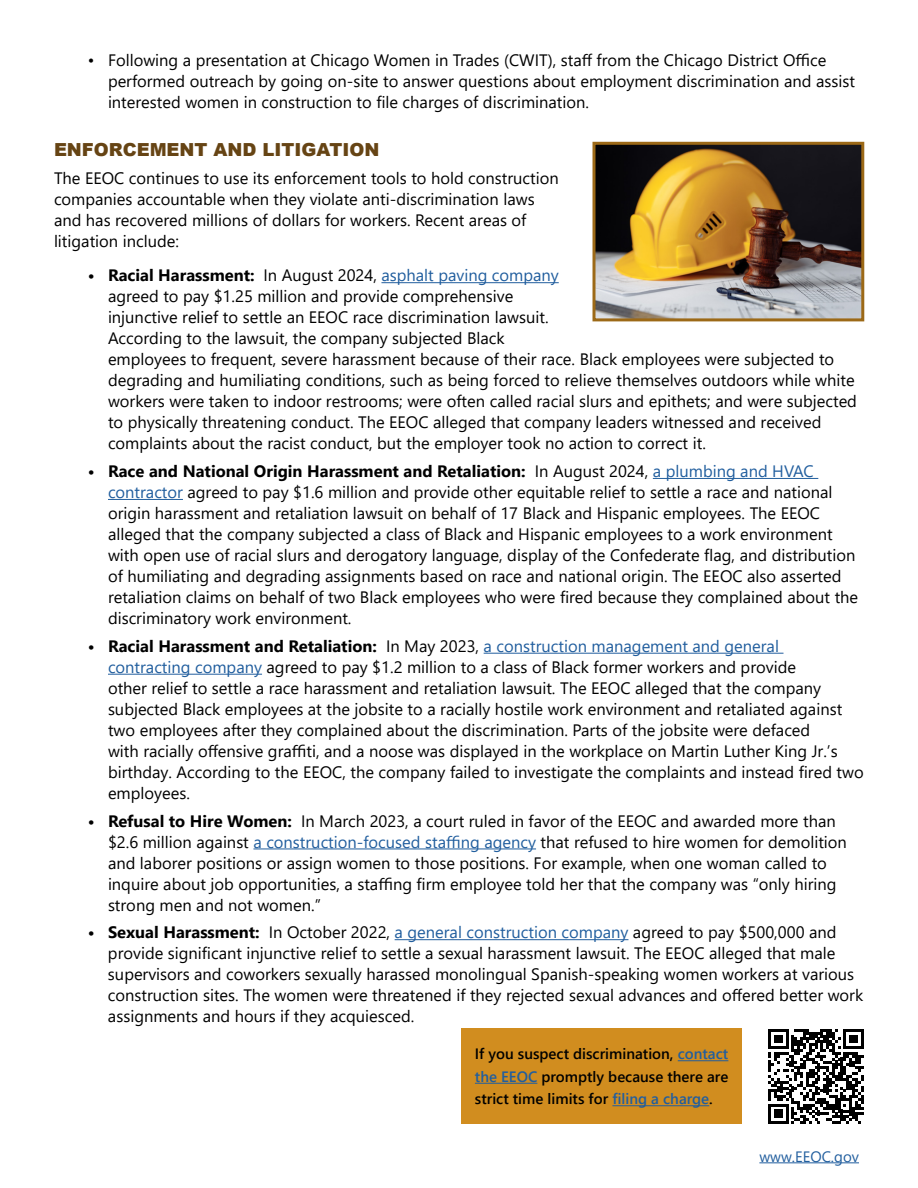
<style>
.page{position:relative;width:918px;height:1188px;background:#fff}
.page>*{position:absolute;margin:0;border:0;box-sizing:border-box;transform-origin:0 0}
.Sub_Header_Blue{font:900 18px "Arial";color:#664414}
.Body{font:16.5px/21px "Segoe UI";color:#000}
.t1{font:600 15px/22.5px "Segoe UI";color:#000;text-align:justify}
.t2{font:15px "Segoe UI";color:#215e9e}
.s1{font-weight:700}
.s2{color:#215e9e}
</style>
<div class="page">
<hr style="left:381px;top:282px;width:178px;height:1px;background:#215e9e">
<hr style="left:653px;top:478px;width:165px;height:1px;background:#215e9e">
<hr style="left:108px;top:499px;width:75px;height:1px;background:#215e9e">
<hr style="left:484px;top:653px;width:300px;height:1px;background:#215e9e">
<hr style="left:108px;top:674px;width:154px;height:1px;background:#215e9e">
<hr style="left:253px;top:848px;width:283px;height:1px;background:#215e9e">
<hr style="left:395px;top:939px;width:233px;height:1px;background:#215e9e">
<img style="left:597px;top:146px;width:263px;height:171px">
<div style="left:593px;top:142px;width:271px;height:179px;border:3px solid #9c6917"></div>
<div style="left:461px;top:1029px;width:281px;height:95px;background:#d18d1f"></div>
<hr style="left:678px;top:1060px;width:50px;height:1px;background:#215e9e">
<hr style="left:475px;top:1083px;width:62px;height:1px;background:#215e9e">
<hr style="left:612px;top:1105px;width:97px;height:1px;background:#215e9e">
<hr style="left:759px;top:1162px;width:100px;height:1px;background:#215e9e">
<svg style="left:768px;top:1029px;width:96px;height:95px"></svg>
<p class="Body" style="left:108px;top:48px;width:748px;text-indent:-20px">• Following a presentation at Chicago Women in Trades (CWIT), staff from the Chicago District Office performed outreach by going on-site to answer questions about employment discrimination and assist interested women in construction to file charges of discrimination.</p>
<p class="Sub_Header_Blue" style="left:54px;top:137px;width:327px">ENFORCEMENT AND LITIGATION</p>
<p class="Body" style="left:54px;top:166px;width:506px">The EEOC continues to use its enforcement tools to hold construction companies accountable when they violate anti-discrimination laws and has recovered millions of dollars for workers. Recent areas of litigation include:</p>
<p class="Body" style="left:108px;top:263px;width:751px;text-indent:-20px"><span class="s1">• Racial Harassment:</span> In August 2024, <span class="s2">asphalt paving company<br></span>agreed to pay $1.25 million and provide comprehensive<br>injunctive relief to settle an EEOC race discrimination lawsuit.<br>According to the lawsuit, the company subjected Black<br>employees to frequent, severe harassment because of their race. Black employees were subjected to degrading and humiliating conditions, such as being forced to relieve themselves outdoors while white workers were taken to indoor restrooms; were often called racial slurs and epithets; and were subjected to physically threatening conduct. The EEOC alleged that company leaders witnessed and received complaints about the racist conduct, but the employer took no action to correct it.</p>
<p class="Body" style="left:108px;top:459px;width:752px;text-indent:-20px"><span class="s1">• Race and National Origin Harassment and Retaliation:</span> In August 2024, <span class="s2">a plumbing and HVAC contractor</span> agreed to pay $1.6 million and provide other equitable relief to settle a race and national origin harassment and retaliation lawsuit on behalf of 17 Black and Hispanic employees. The EEOC alleged that the company subjected a class of Black and Hispanic employees to a work environment with open use of racial slurs and derogatory language, display of the Confederate flag, and distribution of humiliating and degrading assignments based on race and national origin. The EEOC also asserted retaliation claims on behalf of two Black employees who were fired because they complained about the discriminatory work environment.</p>
<p class="Body" style="left:108px;top:634px;width:757px;text-indent:-20px"><span class="s1">• Racial Harassment and Retaliation:</span> In May 2023, <span class="s2">a construction management and general contracting company</span> agreed to pay $1.2 million to a class of Black former workers and provide<br>other relief to settle a race harassment and retaliation lawsuit. The EEOC alleged that the company subjected Black employees at the jobsite to a racially hostile work environment and retaliated against two employees after they complained about the discrimination. Parts of the jobsite were defaced<br>with racially offensive graffiti, and a noose was displayed in the workplace on Martin Luther King Jr.’s birthday. According to the EEOC, the company failed to investigate the complaints and instead fired two employees.</p>
<p class="Body" style="left:108px;top:809px;width:740px;text-indent:-20px"><span class="s1">• Refusal to Hire Women:</span> In March 2023, a court ruled in favor of the EEOC and awarded more than $2.6 million against <span class="s2">a construction-focused staffing agency</span> that refused to hire women for demolition and laborer positions or assign women to those positions. For example, when one woman called to inquire about job opportunities, a staffing firm employee told her that the company was “only hiring strong men and not women.”</p>
<p class="Body" style="left:108px;top:920px;width:757px;text-indent:-20px"><span class="s1">• Sexual Harassment:</span> In October 2022, <span class="s2">a general construction company</span> agreed to pay $500,000 and provide significant injunctive relief to settle a sexual harassment lawsuit. The EEOC alleged that male supervisors and coworkers sexually harassed monolingual Spanish-speaking women workers at various construction sites. The women were threatened if they rejected sexual advances and offered better work assignments and hours if they acquiesced.</p>
<p class="t1" style="left:475px;top:1042px;width:255px">If you suspect discrimination, <span class="s2">contact the EEOC</span> promptly because there are strict time limits for <span class="s2">filing a charge</span>.</p>
<p class="t2" style="left:759px;top:1142px;width:101px">www.EEOC.gov</p>
</div>
